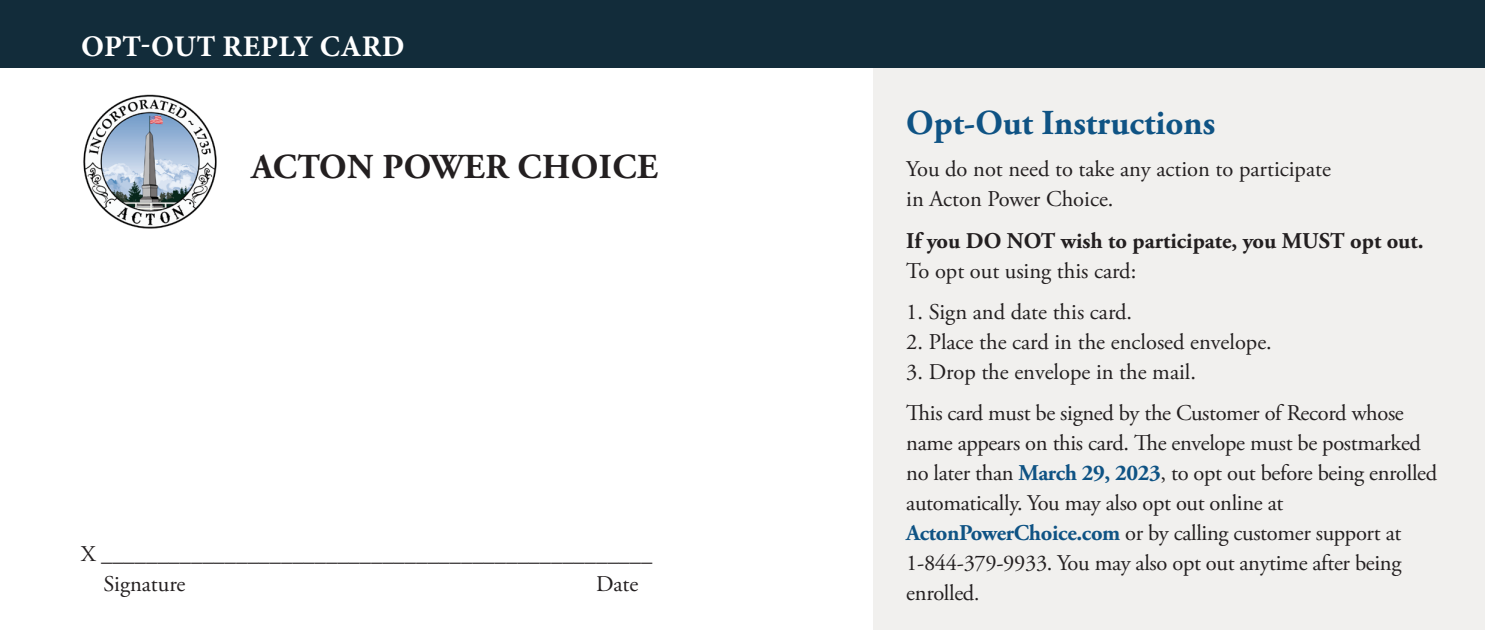
<style>
.page{position:relative;width:1485px;height:630px;background:#fff}
.page>*{position:absolute;margin:0;border:0;box-sizing:border-box;transform-origin:0 0}
.copy{font:700 35px "Adobe Garamond Pro";color:#0f5384}
.t1{font:700 35px "Adobe Garamond Pro";letter-spacing:.015em;color:#231f20}
.t2{font:700 30px "Minion Pro";letter-spacing:.01em;color:#fff}
.copy-2{font:22.5px/30px "Adobe Garamond Pro";letter-spacing:-.015em;color:#231f20}
.copy-3{font:700 22.5px/30px "Adobe Garamond Pro";color:#231f20}
.s1{font-weight:400}
.s2{font-weight:700;color:#0f5384}
.s3{font-size:21.25px}
</style>
<div class="page">
<div style="left:873px;top:68px;width:612px;height:562px;background:#f1f0ee"></div>
<div style="left:0;top:0;width:1485px;height:68px;background:#122c3a"></div>
<img style="left:83px;top:94px;width:134px;height:134px">
<p class="t2" style="left:81px;top:26px;width:325px">OPT-OUT REPLY CARD</p>
<p class="t1" style="left:251px;top:146px;width:408px">ACTON POWER CHOICE</p>
<p class="copy-2" style="left:81px;top:540px;width:573px">X _________________________________________________</p>
<p class="copy-2" style="left:104px;top:570px;width:84px">Signature</p>
<p class="copy-2" style="left:596px;top:570px;width:44px">Date</p>
<p class="copy" style="left:906px;top:102px;width:310px">Opt-Out Instructions</p>
<p class="copy-2" style="left:906px;top:155px;width:426px">You do not need to take any action to participate in Acton Power Choice.</p>
<p class="copy-3" style="left:906px;top:226px;width:519px">If you DO NOT wish to participate, you MUST opt out.<br><span class="s1">To opt out using this card:</span></p>
<p class="copy-2" style="left:906px;top:297px;width:227px">1. Sign and date this card.</p>
<p class="copy-2" style="left:906px;top:327px;width:367px">2. Place the card in the enclosed envelope.</p>
<p class="copy-2" style="left:906px;top:357px;width:291px">3. Drop the envelope in the mail.</p>
<p class="copy-2" style="left:906px;top:399px;width:532px">This card must be signed by the Customer of Record whose name appears on this card. The envelope must be postmarked no later than <span class="s2">March 29, 2023</span>, to opt out before being enrolled automatically. You may also opt out online at <span class="s2">ActonPowerChoice.com</span> or by calling customer support at 1-844-379-9933. You may also opt out anytime after being enrolled<span class="s3">.</span></p>
</div>
